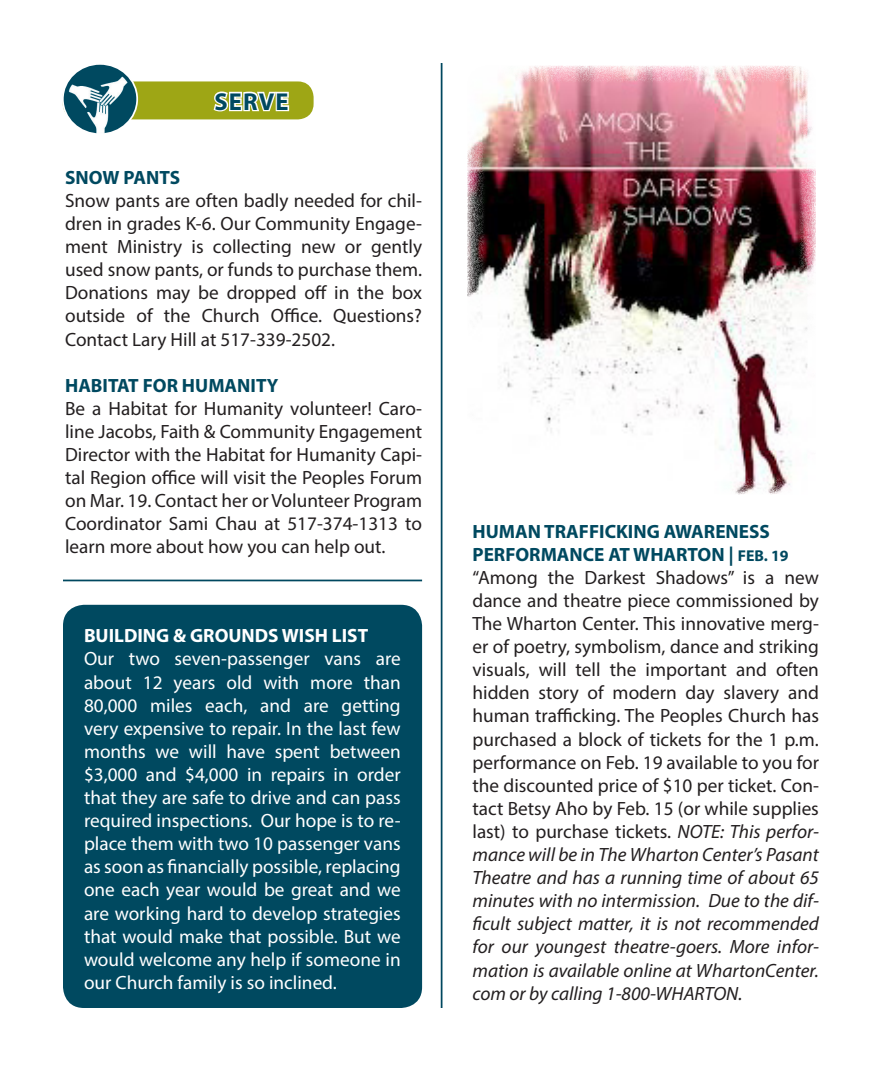
<style>
.page{position:relative;width:882px;height:1071px;background:#fff}
.page>*{position:absolute;margin:0;border:0;box-sizing:border-box;transform-origin:0 0}
.t1{font:700 24.5px "Myriad Pro";letter-spacing:.05em;color:#004960}
.t2{font:19.25px/23.1px "Myriad Pro";color:#231f20;text-align:justify}
.t3{font:19.25px/23.1px "Myriad Pro";color:#fff;text-align:justify}
.t4{font:700 19.25px "Myriad Pro";color:#004960}
.t5{font:700 19.25px "Myriad Pro";color:#fff}
.s1{font-size:15.75px}
.s2{font-style:italic}
</style>
<div class="page">
<hr style="left:63px;top:580px;width:359px;height:1px;background:#00485f">
<img style="left:467px;top:66px;width:349px;height:429px">
<hr style="left:441px;top:63px;width:1px;height:945px;background:#00485f">
<div style="left:63px;top:605px;width:359px;height:403px;background:#004960;border-radius:21px"></div>
<div style="left:63px;top:81px;width:251px;height:38px;background:#9ea615;border-radius:16px"></div>
<img style="left:63px;top:66px;width:74px;height:66px">
<div style="left:62px;top:63px;width:76px;height:72px;border:2px solid #fff;border-radius:50%"></div>
<svg style="left:211px;top:91px;width:80px;height:29px"></svg>
<p class="t1" style="left:214px;top:86px;width:76px">SERVE</p>
<p class="t4" style="left:65px;top:165px;width:117px">SNOW PANTS</p>
<p class="t2" style="left:65px;top:189px;width:359px">Snow pants are often badly needed for chil&shy;dren in grades K-6. Our Community Engage&shy;ment Ministry is collecting new or gently used snow pants, or funds to purchase them.<br>Donations may be dropped off in the box outside of the Church Office. Questions?<br>Contact Lary Hill at 517-339-2502.</p>
<p class="t4" style="left:65px;top:373px;width:215px">HABITAT FOR HUMANITY</p>
<p class="t2" style="left:65px;top:397px;width:359px">Be a Habitat for Humanity volunteer! Caro&shy;line Jacobs, Faith &amp; Community Engagement Director with the Habitat for Humanity Capi&shy;tal Region office will visit the Peoples Forum on Mar. 19. Contact her or Volunteer Program Coordinator Sami Chau at 517-374-1313 to learn more about how you can help out.</p>
<p class="t5" style="left:84px;top:623px;width:286px">BUILDING &amp; GROUNDS WISH LIST</p>
<p class="t3" style="left:84px;top:647px;width:318px">Our two seven-passenger vans are about 12 years old with more than 80,000 miles each, and are getting very expensive to repair. In the last few months we will have spent between $3,000 and $4,000 in repairs in order that they are safe to drive and can pass required inspections. Our hope is to re&shy;place them with two 10 passenger vans as soon as financially possible, replacing one each year would be great and we are working hard to develop strategies that would make that possible. But we would welcome any help if someone in our Church family is so inclined.</p>
<p class="t4" style="left:472px;top:519px;width:299px">HUMAN TRAFFICKING AWARENESS</p>
<p class="t4" style="left:472px;top:542px;width:318px">PERFORMANCE AT WHARTON | <span class="s1">FEB. 19</span></p>
<p class="t2" style="left:472px;top:566px;width:348px">“Among the Darkest Shadows” is a new dance and theatre piece commissioned by The Wharton Center. This innovative merg&shy;er of poetry, symbolism, dance and striking visuals, will tell the important and often hidden story of modern day slavery and human trafficking. The Peoples Church has purchased a block of tickets for the 1 p.m. performance on Feb. 19 available to you for the discounted price of $10 per ticket. Con&shy;tact Betsy Aho by Feb. 15 (or while supplies last) to purchase tickets. <span class="s2">NOTE: This perfor&shy;mance will be in The Wharton Center’s Pasant Theatre and has a running time of about 65 minutes with no intermission. Due to the dif&shy;ficult subject matter, it is not recommended for our youngest theatre-goers. More infor&shy;mation is available online at WhartonCenter. com or by calling 1-800-WHARTON.</span></p>
</div>
